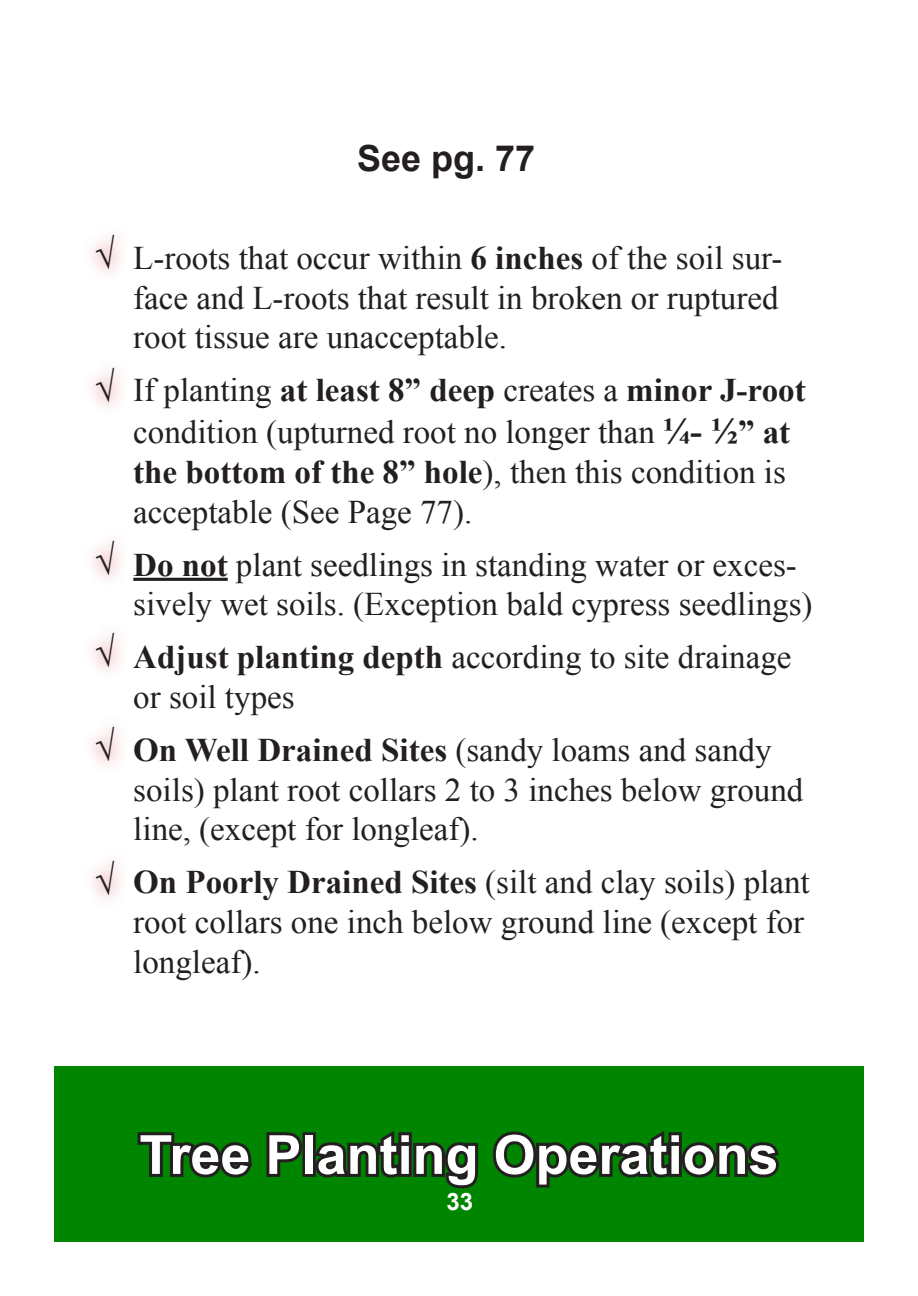
<style>
.page{position:relative;width:918px;height:1296px;background:#fff}
.page>*{position:absolute;margin:0;border:0;box-sizing:border-box;transform-origin:0 0}
.t1{font:700 54px "Arial";color:#fff}
.t2{font:700 36px "Arial";color:#231f20}
.t3{font:italic 700 36px "Times New Roman";color:#231f20}
.t4{font:33px/39.6px "Times New Roman";color:#231f20}
.t5{font:700 24px "Arial";color:#fff}
.s1{font-weight:700}
.s2{font-weight:700;font-size:36px}
</style>
<div class="page">
<hr style="left:133px;top:578px;width:95px;height:3px;background:#231f20">
<div style="left:54px;top:1066px;width:810px;height:176px;background:#008500"></div>
<svg style="left:137px;top:1132px;width:115px;height:46px"></svg>
<svg style="left:266px;top:1131px;width:132px;height:47px"></svg>
<div style="left:398px;top:1132px;width:14px;height:13px;border:6px solid #231f20"></div>
<div style="left:398px;top:1143px;width:14px;height:34px;border:6px solid #231f20"></div>
<svg style="left:410px;top:1138px;width:68px;height:51px"></svg>
<svg style="left:492px;top:1131px;width:287px;height:57px"></svg>
<svg style="left:92px;top:371px;width:28px;height:36px"></svg>
<svg style="left:92px;top:635px;width:28px;height:36px"></svg>
<svg style="left:92px;top:729px;width:28px;height:36px"></svg>
<svg style="left:92px;top:543px;width:28px;height:36px"></svg>
<svg style="left:92px;top:237px;width:28px;height:36px"></svg>
<svg style="left:92px;top:863px;width:28px;height:36px"></svg>
<p class="t2" style="left:357px;top:135px;width:180px">See pg. 77</p>
<p class="t3" style="left:94px;top:231px;width:21px">√</p>
<p class="t3" style="left:94px;top:364px;width:21px">√</p>
<p class="t3" style="left:94px;top:537px;width:21px">√</p>
<p class="t3" style="left:94px;top:629px;width:21px">√</p>
<p class="t3" style="left:94px;top:723px;width:21px">√</p>
<p class="t3" style="left:94px;top:857px;width:21px">√</p>
<p class="t4" style="left:133px;top:238px;width:651px">L-roots that occur within <span class="s1">6 inches</span> of the soil sur&shy;face and L-roots that result in broken or ruptured root tissue are unacceptable.</p>
<p class="t4" style="left:133px;top:370px;width:674px;line-height:40.5px">If planting <span class="s1">at least 8” deep</span> creates a <span class="s1">minor J-root </span>condition (upturned root no longer than <span class="s2">¼- ½</span><span class="s1">” at the bottom of the 8” hole</span>), then this condition is acceptable (See Page 77).</p>
<p class="t4" style="left:133px;top:544px;width:681px"><span class="s1">Do not</span> plant seedlings in standing water or exces&shy;sively wet soils. (Exception bald cypress seedlings)</p>
<p class="t4" style="left:133px;top:637px;width:660px"><span class="s1">Adjust planting depth</span> according to site drainage or soil types</p>
<p class="t4" style="left:133px;top:730px;width:672px"><span class="s1">On Well Drained Sites</span> (sandy loams and sandy soils) plant root collars 2 to 3 inches below ground line, (except for longleaf).</p>
<p class="t4" style="left:133px;top:862px;width:678px"><span class="s1">On Poorly Drained Sites</span> (silt and clay soils) plant root collars one inch below ground line (except for longleaf).</p>
<p class="t1" style="left:139px;top:1119px;width:641px">Tree Planting Operations</p>
<p class="t5" style="left:446px;top:1186px;width:28px">33</p>
</div>
